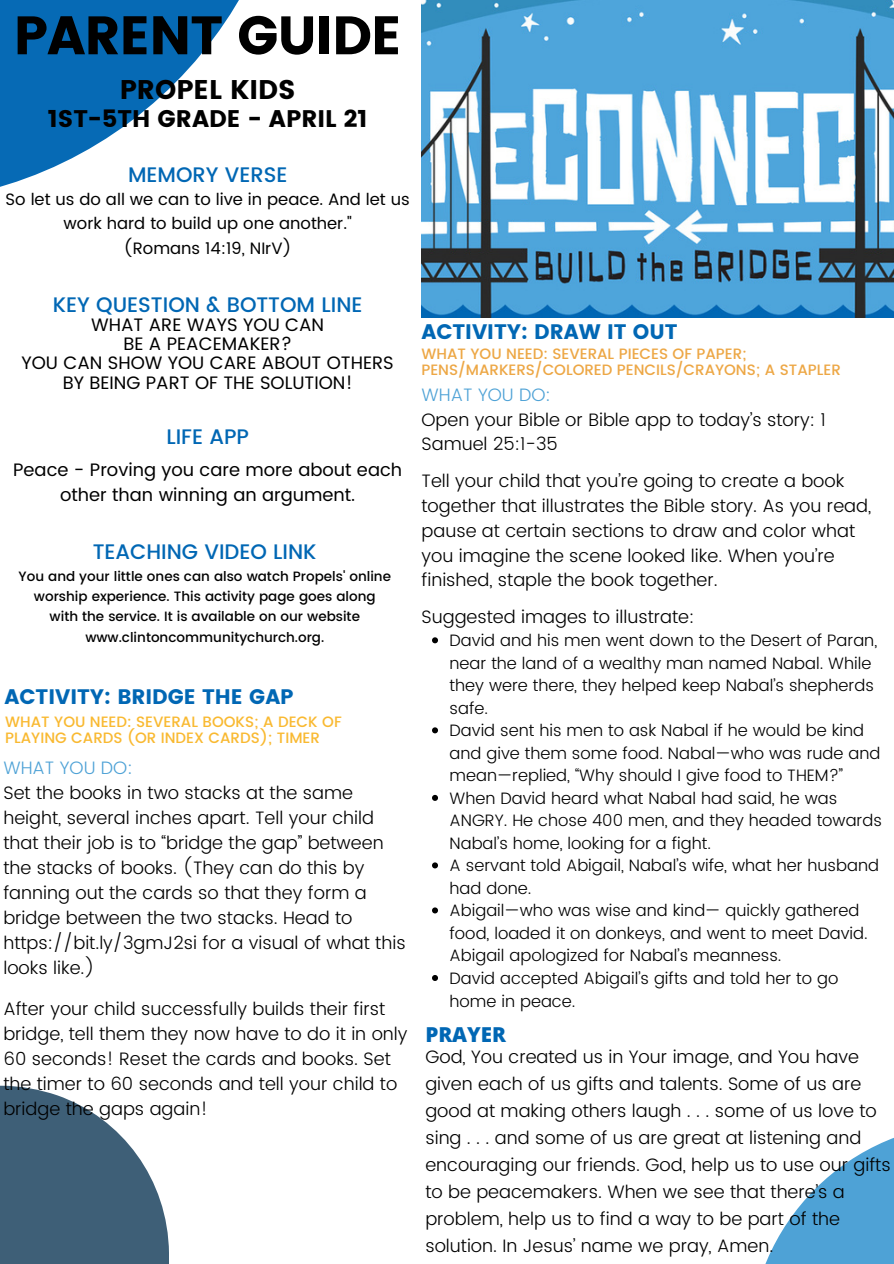
<style>
.page{position:relative;width:894px;height:1264px;background:#fff}
.page>*{position:absolute;margin:0;border:0;box-sizing:border-box;transform-origin:0 0}
.t1{font:54px "Poppins";letter-spacing:-.02em;color:#000}
.t2{font:27px "Poppins";color:#000}
.t3{font:24px "Poppins";color:#000}
.t4{font:500 21px "Poppins";color:#0167b4}
.t5{font:21px "Poppins";color:#0167b4}
.t6{font:800 20.55px "Open Sans";color:#0167b4}
.t7{font:300 18px/25px "Poppins";color:#000}
.t8{font:18px/19.2px "Poppins";color:#000;text-align:center}
.t9{font:300 16.5px/22.5px "Poppins";color:#000}
.t10{font:16.5px/24.8px "Poppins";color:#000;text-align:center}
.t11{font:500 15px/15.8px "Poppins";color:#eda745}
.t12{font:500 15px/16px "Poppins";color:#f9b931}
.t13{font:500 13.5px/20.2px "Poppins";color:#000;text-align:center}
.s1{color:#4ea2d6}
</style>
<div class="page">
<svg style="left:0;top:0;width:239px;height:187px;fill:#066ab5"></svg>
<svg style="left:0;top:1085px;width:169px;height:178px;fill:#3e5f77"></svg>
<svg style="left:766px;top:1138px;width:127px;height:125px;fill:#4ea2d6"></svg>
<svg style="left:432px;top:637px;width:6px;height:6px"></svg>
<svg style="left:432px;top:727px;width:6px;height:6px"></svg>
<svg style="left:432px;top:795px;width:6px;height:6px"></svg>
<svg style="left:432px;top:862px;width:6px;height:6px"></svg>
<svg style="left:432px;top:907px;width:6px;height:6px"></svg>
<svg style="left:432px;top:975px;width:6px;height:6px"></svg>
<img style="left:421px;top:0;width:472px;height:317px">
<p class="t1" style="left:14px;top:4px;width:389px">PARENT GUIDE</p>
<p class="t2" style="left:120px;top:73px;width:177px">PROPEL KIDS</p>
<p class="t3" style="left:48px;top:104px;width:321px">1ST-5TH GRADE - APRIL 21</p>
<p class="t4" style="left:128px;top:163px;width:161px">MEMORY VERSE</p>
<p class="t10" style="left:6px;top:187px;width:405px">So let us do all we can to live in peace. And let us work hard to build up one another."<br>(Romans 14:19, NIrV)</p>
<p class="t4" style="left:53px;top:292px;width:311px">KEY QUESTION &amp; BOTTOM LINE</p>
<p class="t8" style="left:22px;top:315px;width:373px">WHAT ARE WAYS YOU CAN<br>BE A PEACEMAKER?<br>YOU CAN SHOW YOU CARE ABOUT OTHERS<br>BY BEING PART OF THE SOLUTION!</p>
<p class="t4" style="left:166px;top:424px;width:84px">LIFE APP</p>
<p class="t8" style="left:13px;top:457px;width:390px;line-height:24.8px">Peace - Proving you care more about each other than winning an argument.</p>
<h3 class="t4" style="left:93px;top:540px;width:225px">TEACHING VIDEO LINK</h3>
<h5 class="t13" style="left:19px;top:566px;width:374px">You and your little ones can also watch Propels' online</h5>
<h3 class="t13" style="left:34px;top:586px;width:343px">worship experience. This activity page goes along</h3>
<p class="t13" style="left:50px;top:606px;width:312px">with the service. It is available on our website www.clintoncommunitychurch.org.</p>
<h5 class="t5" style="left:5px;top:684px;width:290px">ACTIVITY: BRIDGE THE GAP</h5>
<h5 class="t12" style="left:5px;top:714px;width:338px">WHAT YOU NEED: SEVERAL BOOKS; A DECK OF<br>PLAYING CARDS (OR INDEX CARDS); TIMER</h5>
<h5 class="t7" style="left:3px;top:754px;width:403px"><span class="s1">WHAT YOU DO:<br></span>Set the books in two stacks at the same height, several inches apart. Tell your child that their job is to “bridge the gap” between the stacks of books. (They can do this by fanning out the cards so that they form a bridge between the two stacks. Head to https://bit.ly/3gmJ2si for a visual of what this looks like.)</h5>
<h5 class="t7" style="left:3px;top:995px;width:405px">After your child successfully builds their first bridge, tell them they now have to do it in only 60 seconds! Reset the cards and books. Set the timer to 60 seconds and tell your child to bridge the gaps again!</h5>
<h3 class="t5" style="left:421px;top:320px;width:257px">ACTIVITY: DRAW IT OUT</h3>
<h6 class="t11" style="left:421px;top:346px;width:420px">WHAT YOU NEED: SEVERAL PIECES OF PAPER;<br>PENS/MARKERS/COLORED PENCILS/CRAYONS; A STAPLER</h6>
<p class="t7" style="left:421px;top:382px;width:406px"><span class="s1">WHAT YOU DO:<br></span>Open your Bible or Bible app to today’s story: 1<br>Samuel 25:1-35</p>
<p class="t7" style="left:421px;top:468px;width:451px">Tell your child that you’re going to create a book together that illustrates the Bible story. As you read, pause at certain sections to draw and color what you imagine the scene looked like. When you’re finished, staple the book together.</p>
<h2 class="t7" style="left:421px;top:604px;width:274px">Suggested images to illustrate:</h2>
<h3 class="t9" style="left:449px;top:629px;width:429px">David and his men went down to the Desert of Paran, near the land of a wealthy man named Nabal. While they were there, they helped keep Nabal’s shepherds safe.</h3>
<h5 class="t9" style="left:449px;top:719px;width:432px">David sent his men to ask Nabal if he would be kind and give them some food. Nabal—who was rude and mean—replied, “Why should I give food to THEM?”</h5>
<h4 class="t9" style="left:449px;top:787px;width:433px">When David heard what Nabal had said, he was<br>ANGRY. He chose 400 men, and they headed towards<br>Nabal’s home, looking for a fight.</h4>
<h3 class="t9" style="left:449px;top:854px;width:431px">A servant told Abigail, Nabal’s wife, what her husband had done.</h3>
<h6 class="t9" style="left:449px;top:899px;width:419px">Abigail—who was wise and kind— quickly gathered food, loaded it on donkeys, and went to meet David.<br>Abigail apologized for Nabal’s meanness.</h6>
<h5 class="t9" style="left:449px;top:967px;width:390px">David accepted Abigail’s gifts and told her to go home in peace.</h5>
<h3 class="t6" style="left:425px;top:1020px;width:82px">PRAYER</h3>
<h5 class="t7" style="left:425px;top:1043px;width:466px;line-height:27px">God, You created us in Your image, and You have given each of us gifts and talents. Some of us are good at making others laugh . . . some of us love to sing . . . and some of us are great at listening and encouraging our friends. God, help us to use our gifts to be peacemakers. When we see that there’s a problem, help us to find a way to be part of the solution. In Jesus’ name we pray, Amen.</h5>
</div>
